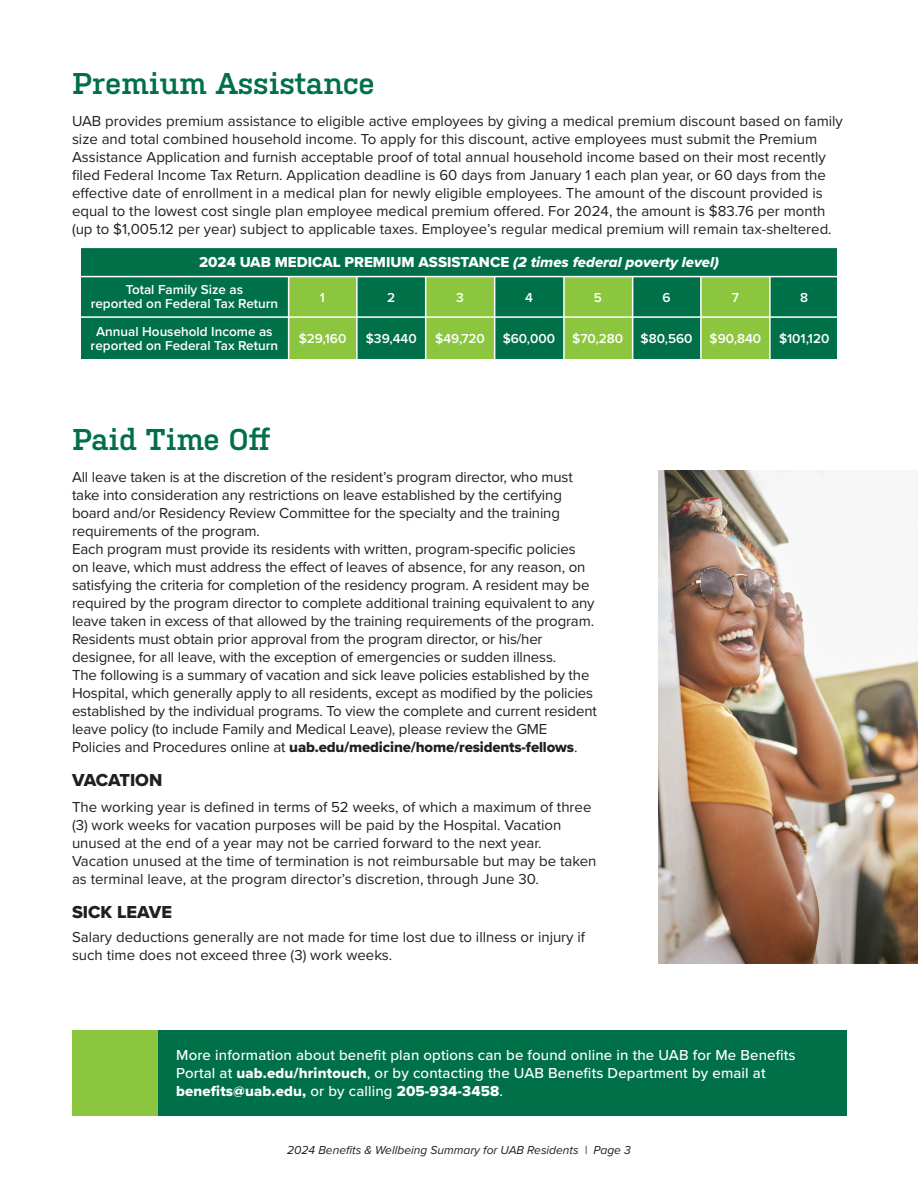
<style>
.page{position:relative;width:918px;height:1188px;background:#fff}
.page>*{position:absolute;margin:0;border:0;box-sizing:border-box;transform-origin:0 0}
.t1{font:600 30px "Kulturista";color:#007049}
.t2{font:18px "Proxima Nova Extrabld";color:#231f20}
.t3{font:15px/18px "Proxima Nova";color:#231f20}
.t4{font:500 15px/18px "Proxima Nova";letter-spacing:.01em;color:#fff}
.t5{font:15px "Proxima Nova Extrabld";color:#fff}
.t6{font:600 13.5px "Proxima Nova";color:#fff}
.t7{font:italic 12px "Proxima Nova";color:#231f20}
.s1{font-family:"Proxima Nova Extrabld It"}
.s2{font-family:"Proxima Nova Extrabld"}
.s3{font-family:"Proxima Nova Extrabld";font-weight:400}
</style>
<div class="page">
<div style="left:73px;top:1030px;width:773px;height:86px;background:#007049"></div>
<div style="left:73px;top:1030px;width:85px;height:86px;background:#8bc63e"></div>
<img style="left:658px;top:470px;width:260px;height:494px">
<div style="left:81px;top:248px;width:756px;height:111px;background:#007049"></div>
<div style="left:289px;top:277px;width:68px;height:82px;background:#8bc63e"></div>
<div style="left:426px;top:277px;width:68px;height:82px;background:#8bc63e"></div>
<div style="left:564px;top:277px;width:69px;height:82px;background:#8bc63e"></div>
<div style="left:701px;top:277px;width:69px;height:82px;background:#8bc63e"></div>
<hr style="left:81px;top:276px;width:756px;height:1px;background:#fff">
<hr style="left:81px;top:316px;width:756px;height:2px;background:#fff">
<hr style="left:288px;top:277px;width:1px;height:82px;background:#fff">
<hr style="left:356px;top:277px;width:2px;height:82px;background:#fff">
<hr style="left:425px;top:277px;width:1px;height:82px;background:#fff">
<hr style="left:494px;top:277px;width:1px;height:82px;background:#fff">
<hr style="left:563px;top:277px;width:2px;height:82px;background:#fff">
<hr style="left:632px;top:277px;width:1px;height:82px;background:#fff">
<hr style="left:700px;top:277px;width:2px;height:82px;background:#fff">
<hr style="left:769px;top:277px;width:2px;height:82px;background:#fff">
<div style="left:78px;top:245px;width:762px;height:117px;border:3px solid #fff"></div>
<p class="t1" style="left:72px;top:66px;width:304px">Premium Assistance</p>
<p class="t3" style="left:72px;top:111px;width:772px">UAB provides premium assistance to eligible active employees by giving a medical premium discount based on family size and total combined household income. To apply for this discount, active employees must submit the Premium Assistance Application and furnish acceptable proof of total annual household income based on their most recently filed Federal Income Tax Return. Application deadline is 60 days from January 1 each plan year, or 60 days from the effective date of enrollment in a medical plan for newly eligible employees. The amount of the discount provided is equal to the lowest cost single plan employee medical premium offered. For 2024, the amount is $83.76 per month (up to $1,005.12 per year) subject to applicable taxes. Employee’s regular medical premium will remain tax-sheltered.</p>
<p class="t5" style="left:199px;top:251px;width:521px">2024 UAB MEDICAL PREMIUM ASSISTANCE <span class="s1">(2 times federal poverty level)</span></p>
<p class="t6" style="left:320px;top:287px;width:7px">1</p>
<p class="t6" style="left:387px;top:287px;width:10px">2</p>
<p class="t6" style="left:456px;top:287px;width:9px">3</p>
<p class="t6" style="left:525px;top:287px;width:9px">4</p>
<p class="t6" style="left:594px;top:287px;width:10px">5</p>
<p class="t6" style="left:663px;top:287px;width:10px">6</p>
<p class="t6" style="left:732px;top:287px;width:9px">7</p>
<p class="t6" style="left:800px;top:287px;width:10px">8</p>
<p class="t6" style="left:299px;top:328px;width:49px">$29,160</p>
<p class="t6" style="left:366px;top:328px;width:52px">$39,440</p>
<p class="t6" style="left:435px;top:328px;width:51px">$49,720</p>
<p class="t6" style="left:503px;top:328px;width:54px">$60,000</p>
<p class="t6" style="left:572px;top:328px;width:53px">$70,280</p>
<p class="t6" style="left:641px;top:328px;width:54px">$80,560</p>
<p class="t6" style="left:710px;top:328px;width:53px">$90,840</p>
<p class="t6" style="left:779px;top:328px;width:52px">$101,120</p>
<p class="t6" style="left:126px;top:279px;width:119px">Total Family Size as</p>
<p class="t6" style="left:91px;top:293px;width:189px">reported on Federal Tax Return</p>
<p class="t6" style="left:96px;top:322px;width:178px">Annual Household Income as</p>
<p class="t6" style="left:91px;top:335px;width:189px">reported on Federal Tax Return</p>
<p class="t1" style="left:72px;top:423px;width:199px">Paid Time Off</p>
<p class="t3" style="left:72px;top:467px;width:502px">All leave taken is at the discretion of the resident’s program director, who must take into consideration any restrictions on leave established by the certifying board and/or Residency Review Committee for the specialty and the training requirements of the program.</p>
<p class="t3" style="left:72px;top:539px;width:524px">Each program must provide its residents with written, program-specific policies on leave, which must address the effect of leaves of absence, for any reason, on satisfying the criteria for completion of the residency program. A resident may be required by the program director to complete additional training equivalent to any leave taken in excess of that allowed by the training requirements of the program.</p>
<p class="t3" style="left:72px;top:629px;width:486px">Residents must obtain prior approval from the program director, or his/her designee, for all leave, with the exception of emergencies or sudden illness.</p>
<p class="t3" style="left:72px;top:665px;width:526px">The following is a summary of vacation and sick leave policies established by the Hospital, which generally apply to all residents, except as modified by the policies established by the individual programs. To view the complete and current resident leave policy (to include Family and Medical Leave), please review the GME Policies and Procedures online at <span class="s2">uab.edu/medicine/home/residents-fellows</span>.</p>
<p class="t2" style="left:72px;top:767px;width:92px">VACATION</p>
<p class="t3" style="left:72px;top:797px;width:526px">The working year is defined in terms of 52 weeks, of which a maximum of three (3) work weeks for vacation purposes will be paid by the Hospital. Vacation unused at the end of a year may not be carried forward to the next year.<br>Vacation unused at the time of termination is not reimbursable but may be taken as terminal leave, at the program director’s discretion, through June 30.</p>
<p class="t2" style="left:72px;top:899px;width:102px">SICK LEAVE</p>
<p class="t3" style="left:72px;top:928px;width:515px">Salary deductions generally are not made for time lost due to illness or injury if such time does not exceed three (3) work weeks.</p>
<p class="t4" style="left:176px;top:1046px;width:621px">More information about benefit plan options can be found online in the UAB for Me Benefits<br>Portal at <span class="s3">uab.edu/hrintouch</span>, or by contacting the UAB Benefits Department by email at <span class="s3">benefits@uab.edu,</span> or by calling <span class="s3">205-934-3458</span>.</p>
<p class="t7" style="left:287px;top:1141px;width:345px">2024 Benefits &amp; Wellbeing Summary for UAB Residents | Page 3</p>
</div>
